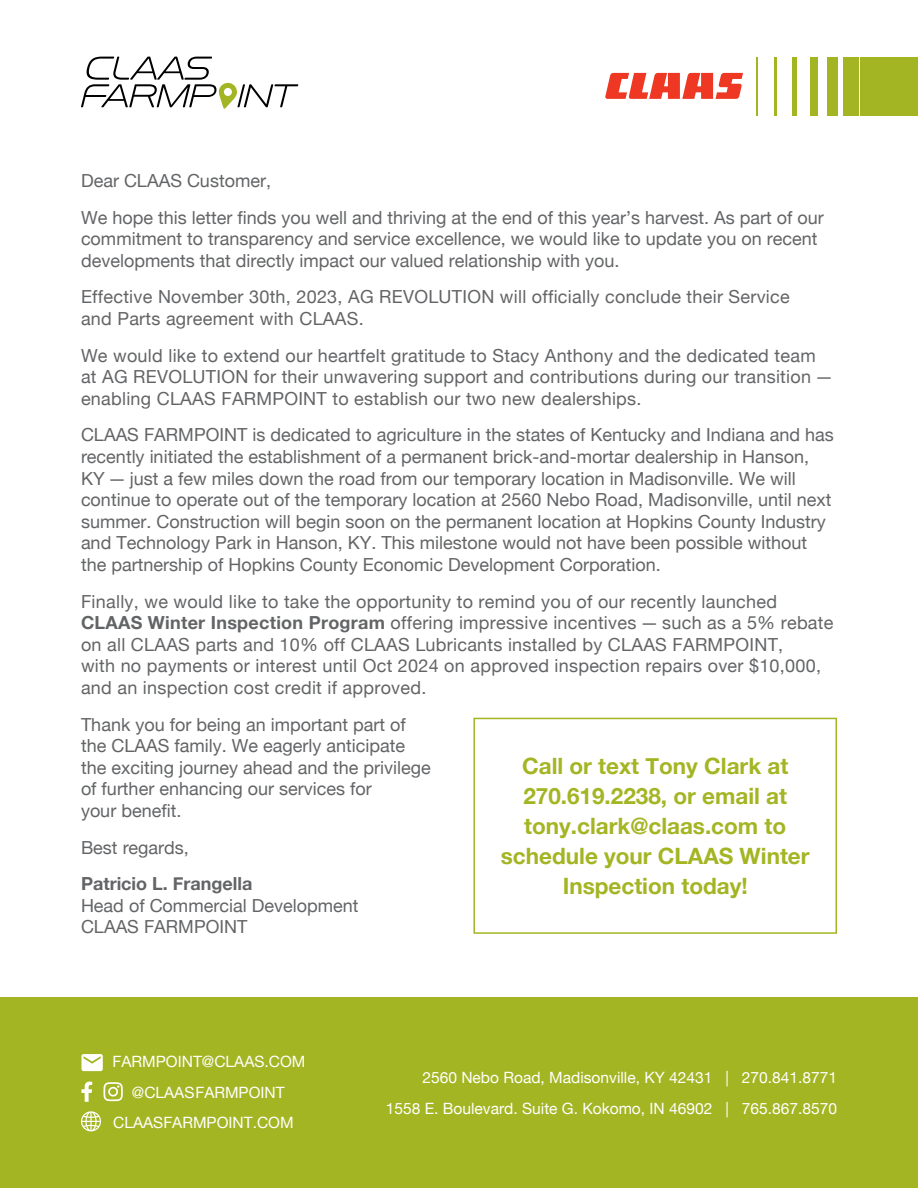
<style>
.page{position:relative;width:918px;height:1188px;background:#fff}
.page>*{position:absolute;margin:0;border:0;box-sizing:border-box;transform-origin:0 0}
.t1{font:700 22.5px/30px "Helvetica Neue";color:#a4b523;text-align:center}
.t2{font:18px/21.6px "Helvetica Neue";color:#636466}
.t3{font:700 18px "Helvetica Neue";color:#636466}
.t4{font:15.6px/31px "Helvetica Neue";color:#fff;text-align:right}
.s1{font-weight:700}
</style>
<div class="page">
<svg style="left:605px;top:73px;width:138px;height:26px"></svg>
<div style="left:860px;top:57px;width:58px;height:58px;background:#a4b523"></div>
<div style="left:844px;top:57px;width:15px;height:58px;background:#a4b523"></div>
<div style="left:827px;top:57px;width:11px;height:58px;background:#a4b523"></div>
<div style="left:810px;top:57px;width:7px;height:58px;background:#a4b523"></div>
<hr style="left:793px;top:57px;width:4px;height:58px;background:#a4b523">
<hr style="left:756px;top:57px;width:1px;height:58px;background:#a4b523">
<hr style="left:775px;top:57px;width:2px;height:58px;background:#a4b523">
<svg style="left:81px;top:57px;width:217px;height:52px"></svg>
<svg style="left:473px;top:718px;width:364px;height:216px"></svg>
<div style="left:0;top:997px;width:918px;height:191px;background:#a4b523"></div>
<svg style="left:103px;top:1082px;width:20px;height:19px"></svg>
<svg style="left:81px;top:1082px;width:11px;height:20px"></svg>
<svg style="left:81px;top:1054px;width:22px;height:17px"></svg>
<svg style="left:81px;top:1111px;width:20px;height:20px"></svg>
<p class="t2" style="left:81px;top:163px;width:744px;line-height:36.6px">Dear CLAAS Customer,<br>We hope this letter finds you well and thriving at the end of this year’s harvest. As part of our</p>
<p class="t2" style="left:81px;top:229px;width:738px">commitment to transparency and service excellence, we would like to update you on recent developments that directly impact our valued relationship with you.</p>
<p class="t2" style="left:81px;top:287px;width:710px">Effective November 30th, 2023, AG REVOLUTION will officially conclude their Service and Parts agreement with CLAAS.</p>
<p class="t2" style="left:81px;top:346px;width:754px">We would like to extend our heartfelt gratitude to Stacy Anthony and the dedicated team at AG REVOLUTION for their unwavering support and contributions during our transition — enabling CLAAS FARMPOINT to establish our two new dealerships.</p>
<p class="t2" style="left:81px;top:425px;width:754px">CLAAS FARMPOINT is dedicated to agriculture in the states of Kentucky and Indiana and has recently initiated the establishment of a permanent brick-and-mortar dealership in Hanson, KY — just a few miles down the road from our temporary location in Madisonville. We will continue to operate out of the temporary location at 2560 Nebo Road, Madisonville, until next summer. Construction will begin soon on the permanent location at Hopkins County Industry and Technology Park in Hanson, KY. This milestone would not have been possible without the partnership of Hopkins County Economic Development Corporation.</p>
<p class="t2" style="left:81px;top:592px;width:754px">Finally, we would like to take the opportunity to remind you of our recently launched <span class="s1">CLAAS Winter Inspection Program</span> offering impressive incentives — such as a 5% rebate on all CLAAS parts and 10% off CLAAS Lubricants installed by CLAAS FARMPOINT,<br>with no payments or interest until Oct 2024 on approved inspection repairs over $10,000, and an inspection cost credit if approved.</p>
<p class="t2" style="left:81px;top:715px;width:351px">Thank you for being an important part of the CLAAS family. We eagerly anticipate the exciting journey ahead and the privilege of further enhancing our services for<br>your benefit.</p>
<p class="t2" style="left:81px;top:838px;width:109px">Best regards,</p>
<p class="t3" style="left:81px;top:870px;width:173px">Patricio L. Frangella</p>
<p class="t2" style="left:81px;top:896px;width:279px">Head of Commercial Development<br>CLAAS FARMPOINT</p>
<p class="t1" style="left:501px;top:751px;width:310px">Call or text Tony Clark at<br>270.619.2238, or email at tony.clark@claas.com to schedule your CLAAS Winter<br>Inspection today!</p>
<p class="t4" style="left:113px;top:1047px;width:194px">FARMPOINT@CLAAS.COM</p>
<p class="t4" style="left:132px;top:1078px;width:154px">@CLAASFARMPOINT</p>
<p class="t4" style="left:113px;top:1108px;width:182px">CLAASFARMPOINT.COM</p>
<p class="t4" style="left:386px;top:1063px;width:453px">2560 Nebo Road, Madisonville, KY 42431 | 270.841.8771<br>1558 E. Boulevard. Suite G. Kokomo, IN 46902 | 765.867.8570</p>
</div>
